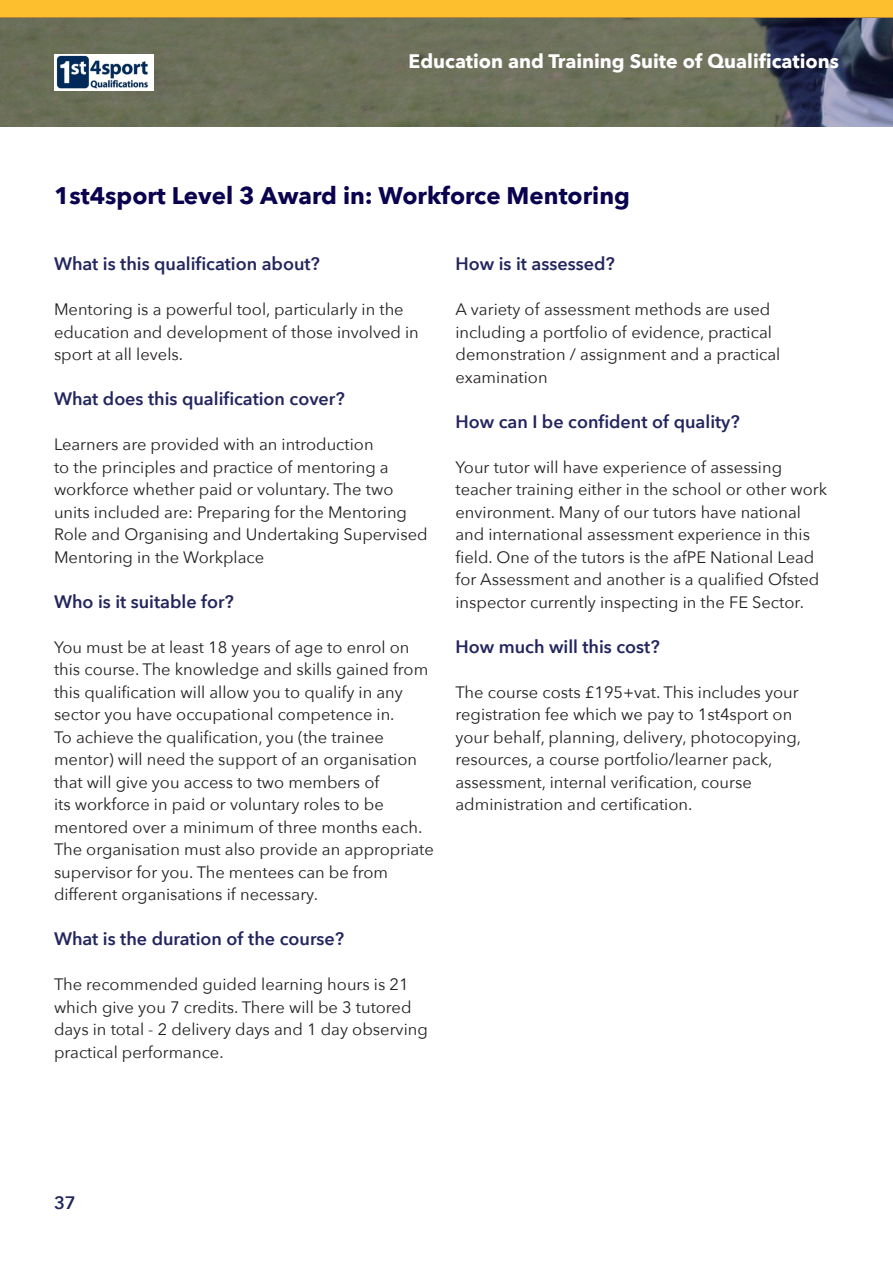
<style>
.page{position:relative;width:893px;height:1263px;background:#fff}
.page>*{position:absolute;margin:0;border:0;box-sizing:border-box;transform-origin:0 0}
.t1{font:700 24px "Avenir Next";color:#0a024e}
.t2{font:700 19.5px "Avenir Next";color:#fff}
.Paragraph_Style_1{font:600 18px "Avenir Next";color:#23265e}
.Paragraph_Style_1-2{font:16.5px/22.5px "Avenir Next";color:#231f20}
</style>
<div class="page">
<div style="left:0;top:0;width:893px;height:18px;background:#fdbf2d"></div>
<svg style="left:0;top:18px;width:893px;height:108px;background:#666a5b"></svg>
<img style="left:54px;top:54px;width:100px;height:36px">
<p class="t2" style="left:409px;top:44px;width:432px">Education and Training Suite of Qualifications</p>
<p class="t1" style="left:54px;top:175px;width:577px">1st4sport Level 3 Award in: Workforce Mentoring</p>
<p class="Paragraph_Style_1" style="left:54px;top:248px;width:267px">What is this qualification about?</p>
<p class="Paragraph_Style_1-2" style="left:54px;top:297px;width:366px">Mentoring is a powerful tool, particularly in the education and development of those involved in sport at all levels.</p>
<p class="Paragraph_Style_1" style="left:54px;top:383px;width:292px">What does this qualification cover?</p>
<p class="Paragraph_Style_1-2" style="left:54px;top:432px;width:375px">Learners are provided with an introduction<br>to the principles and practice of mentoring a workforce whether paid or voluntary. The two units included are: Preparing for the Mentoring Role and Organising and Undertaking Supervised Mentoring in the Workplace</p>
<p class="Paragraph_Style_1" style="left:54px;top:586px;width:181px">Who is it suitable for?</p>
<p class="Paragraph_Style_1-2" style="left:54px;top:635px;width:376px">You must be at least 18 years of age to enrol on this course. The knowledge and skills gained from this qualification will allow you to qualify in any sector you have occupational competence in.</p>
<p class="Paragraph_Style_1-2" style="left:54px;top:725px;width:381px">To achieve the qualification, you (the trainee mentor) will need the support of an organisation that will give you access to two members of<br>its workforce in paid or voluntary roles to be mentored over a minimum of three months each.<br>The organisation must also provide an appropriate supervisor for you. The mentees can be from different organisations if necessary.</p>
<p class="Paragraph_Style_1" style="left:54px;top:923px;width:292px">What is the duration of the course?</p>
<p class="Paragraph_Style_1-2" style="left:54px;top:972px;width:375px">The recommended guided learning hours is 21 which give you 7 credits. There will be 3 tutored days in total - 2 delivery days and 1 day observing practical performance.</p>
<p class="Paragraph_Style_1" style="left:455px;top:248px;width:161px">How is it assessed?</p>
<p class="Paragraph_Style_1-2" style="left:455px;top:297px;width:326px">A variety of assessment methods are used including a portfolio of evidence, practical demonstration / assignment and a practical examination</p>
<p class="Paragraph_Style_1" style="left:455px;top:406px;width:286px">How can I be confident of quality?</p>
<p class="Paragraph_Style_1-2" style="left:455px;top:455px;width:373px">Your tutor will have experience of assessing teacher training either in the school or other work environment. Many of our tutors have national and international assessment experience in this field. One of the tutors is the afPE National Lead for Assessment and another is a qualified Ofsted inspector currently inspecting in the FE Sector.</p>
<p class="Paragraph_Style_1" style="left:455px;top:631px;width:206px">How much will this cost?</p>
<p class="Paragraph_Style_1-2" style="left:455px;top:680px;width:347px">The course costs £195+vat. This includes your registration fee which we pay to 1st4sport on your behalf, planning, delivery, photocopying, resources, a course portfolio/learner pack, assessment, internal verification, course administration and certification.</p>
<p class="Paragraph_Style_1" style="left:54px;top:1187px;width:23px">37</p>
</div>
